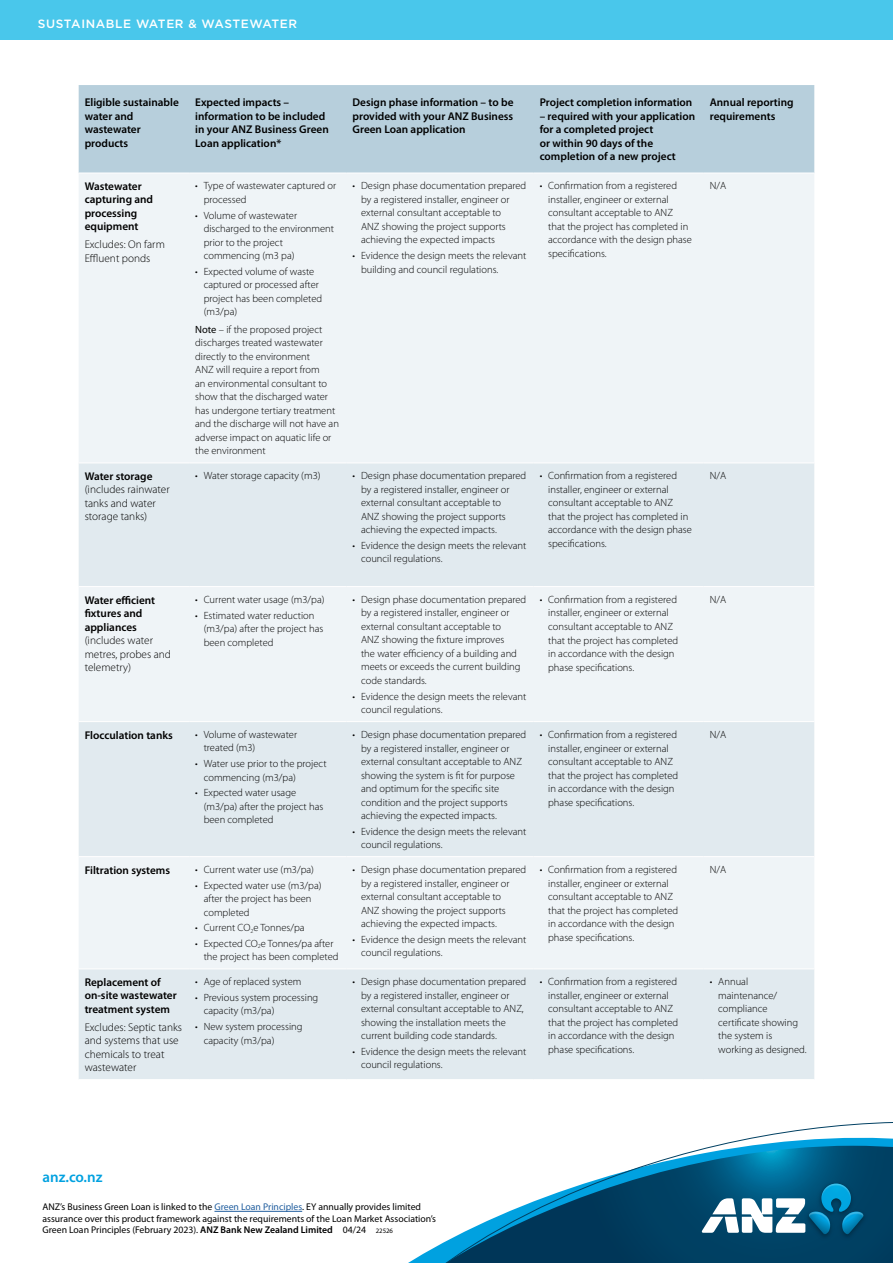
<style>
.page{position:relative;width:893px;height:1263px;background:#fff}
.page>*{position:absolute;margin:0;border:0;box-sizing:border-box;transform-origin:0 0}
.t1{font:600 15px "Myriad Pro";color:#00a1e0}
.t2{font:500 12px "Gotham";letter-spacing:.05em;color:#fff}
.t3{font:600 11.25px/13.5px "Myriad Pro";color:#000}
.t4{font:300 11.25px/13.5px "Myriad Pro";color:#000}
.t5{font:300 10.5px/13.5px "Myriad Pro";color:#000}
.t6{font:9.75px/11.2px "Myriad Pro";color:#000}
.s1{font-weight:400}
.s2{color:#215e9e}
.s3{font-weight:600}
.s4{font-size:6.75px}
</style>
<div class="page">
<hr style="left:214px;top:1211px;width:88px;height:1px;background:#215e9e">
<div style="left:79px;top:85px;width:735px;height:88px;background:#b7cfdc"></div>
<div style="left:79px;top:174px;width:735px;height:288px;background:#eff4f7"></div>
<svg style="left:79px;top:464px;width:735px;height:615px;fill:#e1eaef"></svg>
<hr style="left:347px;top:586px;width:187px;height:1px;background:#fff">
<hr style="left:534px;top:586px;width:170px;height:1px;background:#fff">
<hr style="left:347px;top:721px;width:187px;height:1px;background:#fff">
<hr style="left:534px;top:721px;width:170px;height:1px;background:#fff">
<hr style="left:79px;top:586px;width:110px;height:1px;background:#fff">
<hr style="left:79px;top:856px;width:110px;height:1px;background:#fff">
<hr style="left:189px;top:856px;width:158px;height:1px;background:#fff">
<hr style="left:347px;top:856px;width:187px;height:1px;background:#fff">
<hr style="left:534px;top:856px;width:170px;height:1px;background:#fff">
<hr style="left:704px;top:856px;width:110px;height:1px;background:#fff">
<hr style="left:79px;top:968px;width:110px;height:1px;background:#fff">
<hr style="left:189px;top:968px;width:158px;height:1px;background:#fff">
<hr style="left:347px;top:968px;width:187px;height:1px;background:#fff">
<hr style="left:534px;top:968px;width:170px;height:1px;background:#fff">
<hr style="left:704px;top:968px;width:110px;height:1px;background:#fff">
<hr style="left:189px;top:586px;width:158px;height:1px;background:#fff">
<hr style="left:79px;top:721px;width:110px;height:1px;background:#fff">
<hr style="left:189px;top:721px;width:158px;height:1px;background:#fff">
<hr style="left:704px;top:721px;width:110px;height:1px;background:#fff">
<hr style="left:704px;top:586px;width:110px;height:1px;background:#fff">
<div style="left:0;top:0;width:893px;height:40px;background:#49c7eb"></div>
<svg style="left:408px;top:1122px;width:485px;height:141px"></svg>
<img style="left:799px;top:1175px;width:75px;height:71px">
<svg style="left:702px;top:1183px;width:106px;height:51px"></svg>
<img style="left:808px;top:1183px;width:56px;height:51px">
<p class="t2" style="left:38px;top:16px;width:261px">SUSTAINABLE WATER &amp; WASTEWATER</p>
<p class="t3" style="left:85px;top:95px;width:96px">Eligible sustainable water and wastewater products</p>
<p class="t3" style="left:195px;top:95px;width:135px">Expected impacts – information to be included in your ANZ Business Green<br>Loan application*</p>
<p class="t3" style="left:353px;top:95px;width:162px;text-align:justify">Design phase information – to be provided with your ANZ Business Green Loan application</p>
<p class="t3" style="left:540px;top:95px;width:154px">Project completion information</p>
<p class="t3" style="left:540px;top:109px;width:157px">– required with your application for a completed project<br>or within 90 days of the completion of a new project</p>
<p class="t3" style="left:710px;top:95px;width:85px">Annual reporting requirements</p>
<p class="t3" style="left:85px;top:179px;width:70px">Wastewater capturing and processing equipment</p>
<p class="t4" style="left:85px;top:238px;width:82px">Excludes: On farm<br>Effluent ponds</p>
<p class="t3" style="left:85px;top:469px;width:69px">Water storage</p>
<p class="t4" style="left:85px;top:483px;width:87px">(includes rainwater tanks and water storage tanks)</p>
<p class="t3" style="left:85px;top:593px;width:72px">Water efficient fixtures and appliances</p>
<p class="t4" style="left:85px;top:633px;width:88px">(includes water metres, probes and telemetry)</p>
<p class="t5" style="left:204px;top:179px;width:134px;text-indent:-9px">• Type of wastewater captured or processed</p>
<p class="t5" style="left:204px;top:208px;width:132px;text-indent:-9px">• Volume of wastewater discharged to the environment prior to the project commencing (m3 pa)</p>
<p class="t5" style="left:204px;top:264px;width:120px;text-indent:-9px">• Expected volume of waste captured or processed after project has been completed (m3/pa)</p>
<p class="t5" style="left:195px;top:323px;width:145px"><span class="s1">Note</span> – if the proposed project discharges treated wastewater directly to the environment<br>ANZ will require a report from<br>an environmental consultant to show that the discharged water has undergone tertiary treatment and the discharge will not have an adverse impact on aquatic life or the environment</p>
<p class="t5" style="left:361px;top:179px;width:167px;text-indent:-9px">• Design phase documentation prepared by a registered installer, engineer or external consultant acceptable to<br>ANZ showing the project supports achieving the expected impacts</p>
<p class="t5" style="left:361px;top:249px;width:167px;text-indent:-9px">• Evidence the design meets the relevant building and council regulations.</p>
<p class="t5" style="left:195px;top:469px;width:127px">• Water storage capacity (m3)</p>
<p class="t5" style="left:361px;top:469px;width:167px;text-indent:-9px">• Design phase documentation prepared by a registered installer, engineer or external consultant acceptable to<br>ANZ showing the project supports achieving the expected impacts.</p>
<p class="t5" style="left:361px;top:539px;width:167px;text-indent:-9px">• Evidence the design meets the relevant council regulations.</p>
<p class="t5" style="left:195px;top:593px;width:131px">• Current water usage (m3/pa)</p>
<p class="t5" style="left:204px;top:608px;width:121px;text-indent:-9px">• Estimated water reduction (m3/pa) after the project has been completed</p>
<p class="t5" style="left:361px;top:593px;width:167px;text-indent:-9px">• Design phase documentation prepared by a registered installer, engineer or external consultant acceptable to<br>ANZ showing the fixture improves<br>the water efficiency of a building and meets or exceeds the current building code standards.</p>
<p class="t5" style="left:361px;top:689px;width:167px;text-indent:-9px">• Evidence the design meets the relevant council regulations.</p>
<p class="t3" style="left:85px;top:728px;width:90px">Flocculation tanks</p>
<p class="t5" style="left:204px;top:728px;width:95px;text-indent:-9px">• Volume of wastewater treated (m3)</p>
<p class="t5" style="left:204px;top:757px;width:124px;text-indent:-9px">• Water use prior to the project commencing (m3/pa)</p>
<p class="t5" style="left:204px;top:786px;width:121px;text-indent:-9px">• Expected water usage (m3/pa) after the project has been completed</p>
<p class="t3" style="left:85px;top:863px;width:87px">Filtration systems</p>
<p class="t5" style="left:195px;top:863px;width:120px">• Current water use (m3/pa)</p>
<p class="t5" style="left:204px;top:878px;width:119px;text-indent:-9px">• Expected water use (m3/pa) after the project has been completed</p>
<p class="t5" style="left:195px;top:921px;width:111px">• Current CO<sub>2</sub>e Tonnes/pa</p>
<p class="t5" style="left:204px;top:936px;width:136px;text-indent:-9px">• Expected CO<sub>2</sub>e Tonnes/pa after the project has been completed</p>
<p class="t3" style="left:85px;top:975px;width:94px">Replacement of on-site wastewater treatment system</p>
<p class="t4" style="left:85px;top:1020px;width:99px">Excludes: Septic tanks and systems that use chemicals to treat wastewater</p>
<p class="t5" style="left:195px;top:975px;width:108px">• Age of replaced system</p>
<p class="t5" style="left:204px;top:990px;width:116px;text-indent:-9px">• Previous system processing capacity (m3/pa)</p>
<p class="t5" style="left:204px;top:1020px;width:100px;text-indent:-9px">• New system processing capacity (m3/pa)</p>
<p class="t5" style="left:361px;top:728px;width:167px;text-indent:-9px">• Design phase documentation prepared by a registered installer, engineer or external consultant acceptable to ANZ showing the system is fit for purpose and optimum for the specific site condition and the project supports achieving the expected impacts.</p>
<p class="t5" style="left:361px;top:824px;width:167px;text-indent:-9px">• Evidence the design meets the relevant council regulations.</p>
<p class="t5" style="left:361px;top:863px;width:167px;text-indent:-9px">• Design phase documentation prepared by a registered installer, engineer or external consultant acceptable to<br>ANZ showing the project supports achieving the expected impacts.</p>
<p class="t5" style="left:361px;top:932px;width:167px;text-indent:-9px">• Evidence the design meets the relevant council regulations.</p>
<p class="t5" style="left:361px;top:975px;width:167px;text-indent:-9px">• Design phase documentation prepared by a registered installer, engineer or external consultant acceptable to ANZ, showing the installation meets the current building code standards.</p>
<p class="t5" style="left:361px;top:1044px;width:167px;text-indent:-9px">• Evidence the design meets the relevant council regulations.</p>
<p class="t5" style="left:548px;top:179px;width:145px;text-indent:-9px">• Confirmation from a registered installer, engineer or external consultant acceptable to ANZ that the project has completed in accordance with the design phase specifications.</p>
<p class="t5" style="left:710px;top:179px;width:18px">N/A</p>
<p class="t5" style="left:548px;top:469px;width:145px;text-indent:-9px">• Confirmation from a registered installer, engineer or external consultant acceptable to ANZ that the project has completed in accordance with the design phase specifications.</p>
<p class="t5" style="left:710px;top:469px;width:18px">N/A</p>
<p class="t5" style="left:548px;top:593px;width:132px;text-indent:-9px">• Confirmation from a registered installer, engineer or external consultant acceptable to ANZ that the project has completed in accordance with the design phase specifications.</p>
<p class="t5" style="left:710px;top:593px;width:18px">N/A</p>
<p class="t5" style="left:548px;top:728px;width:132px;text-indent:-9px">• Confirmation from a registered installer, engineer or external consultant acceptable to ANZ that the project has completed in accordance with the design phase specifications.</p>
<p class="t5" style="left:710px;top:728px;width:18px">N/A</p>
<p class="t5" style="left:548px;top:863px;width:132px;text-indent:-9px">• Confirmation from a registered installer, engineer or external consultant acceptable to ANZ that the project has completed in accordance with the design phase specifications.</p>
<p class="t5" style="left:710px;top:863px;width:18px">N/A</p>
<p class="t5" style="left:548px;top:975px;width:132px;text-indent:-9px">• Confirmation from a registered installer, engineer or external consultant acceptable to ANZ that the project has completed in accordance with the design phase specifications.</p>
<p class="t5" style="left:718px;top:975px;width:90px;text-indent:-9px">• Annual maintenance/ compliance certificate showing the system is working as designed.</p>
<h1 class="t1" style="left:43px;top:1167px;width:61px">anz.co.nz</h1>
<p class="t6" style="left:43px;top:1201px;width:395px">ANZ’s Business Green Loan is linked to the <span class="s2">Green Loan Principles</span>. EY annually provides limited assurance over this product framework against the requirements of the Loan Market Association’s<br>Green Loan Principles (February 2023). <span class="s3">ANZ Bank New Zealand Limited</span> 04/24 <span class="s4">22526</span></p>
</div>
